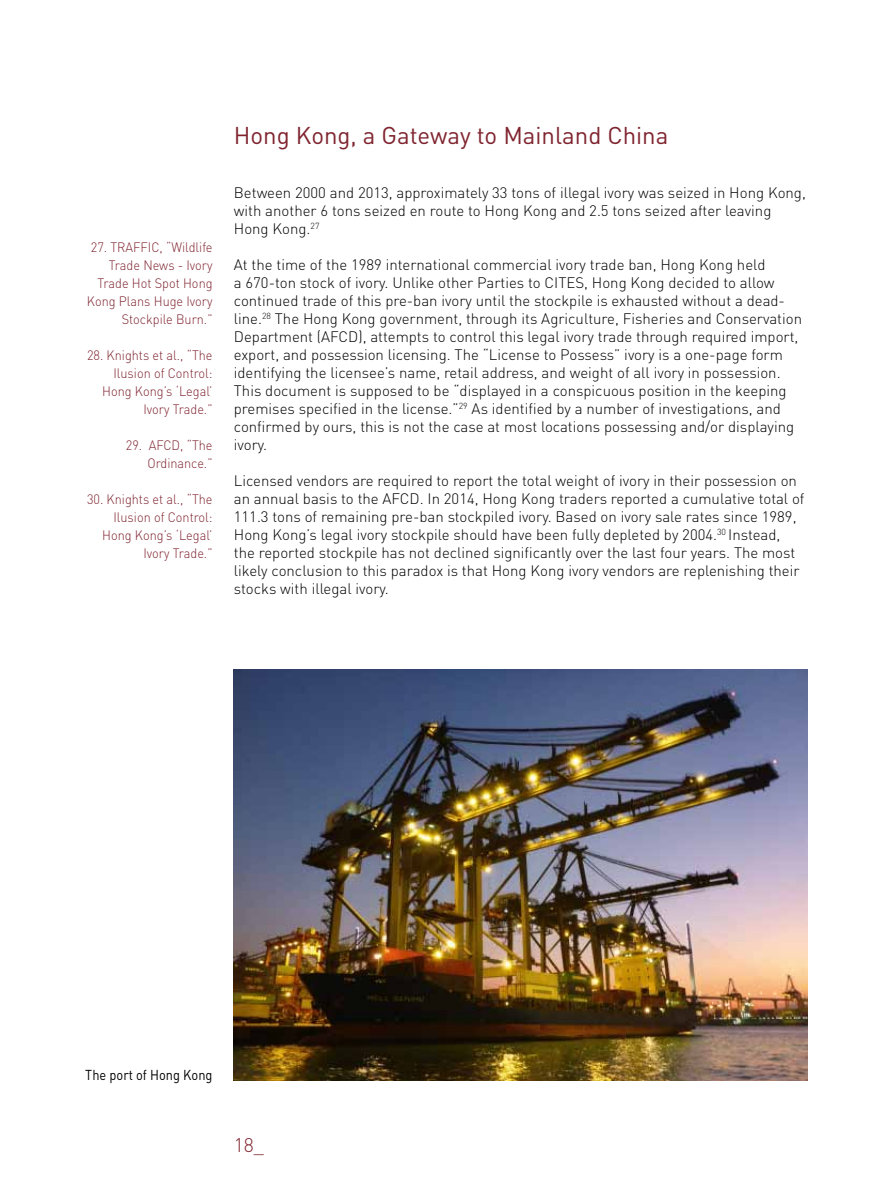
<style>
.page{position:relative;width:893px;height:1191px;background:#fff}
.page>*{position:absolute;margin:0;border:0;box-sizing:border-box;transform-origin:0 0}
.t1{font:24px "DIN";color:#7f242f}
.t2{font:300 19.5px "DIN";color:#7f242f}
.t3{font:300 15px/18px "DIN";color:#000}
.t4{font:14.25px "DIN";color:#000;scale:.9 1}
.t5{font:300 13.5px/18px "DIN";color:#7f242f;text-align:right;scale:.94 1}
</style>
<div class="page">
<img style="left:234px;top:669px;width:574px;height:411px">
<p class="t5" style="left:87px;top:238px;width:135px">27. TRAFFIC, “Wildlife<br>Trade News - Ivory<br>Trade Hot Spot Hong<br>Kong Plans Huge Ivory<br>Stockpile Burn.”</p>
<p class="t5" style="left:87px;top:346px;width:135px">28. Knights et al., “The<br>Ilusion of Control:<br>Hong Kong’s ‘Legal’<br>Ivory Trade.”</p>
<p class="t5" style="left:126px;top:436px;width:94px">29. AFCD, “The<br>Ordinance.”</p>
<p class="t5" style="left:87px;top:490px;width:135px">30. Knights et al., “The<br>Ilusion of Control:<br>Hong Kong’s ‘Legal’<br>Ivory Trade.”</p>
<h1 class="t1" style="left:234px;top:120px;width:436px">Hong Kong, a Gateway to Mainland China</h1>
<p class="t3" style="left:234px;top:183px;width:573px">Between 2000 and 2013, approximately 33 tons of illegal ivory was seized in Hong Kong, with another 6 tons seized en route to Hong Kong and 2.5 tons seized after leaving<br>Hong Kong.<sup>27</sup></p>
<p class="t3" style="left:234px;top:255px;width:570px">At the time of the 1989 international commercial ivory trade ban, Hong Kong held<br>a 670-ton stock of ivory. Unlike other Parties to CITES, Hong Kong decided to allow continued trade of this pre-ban ivory until the stockpile is exhausted without a dead&shy;line.<sup>28</sup> The Hong Kong government, through its Agriculture, Fisheries and Conservation Department (AFCD), attempts to control this legal ivory trade through required import, export, and possession licensing. The “License to Possess” ivory is a one-page form identifying the licensee’s name, retail address, and weight of all ivory in possession.<br>This document is supposed to be “displayed in a conspicuous position in the keeping premises specified in the license.”<sup>29</sup> As identified by a number of investigations, and confirmed by ours, this is not the case at most locations possessing and/or displaying ivory.</p>
<p class="t3" style="left:234px;top:471px;width:572px">Licensed vendors are required to report the total weight of ivory in their possession on an annual basis to the AFCD. In 2014, Hong Kong traders reported a cumulative total of 111.3 tons of remaining pre-ban stockpiled ivory. Based on ivory sale rates since 1989, Hong Kong’s legal ivory stockpile should have been fully depleted by 2004.<sup>30</sup> Instead, the reported stockpile has not declined significantly over the last four years. The most likely conclusion to this paradox is that Hong Kong ivory vendors are replenishing their stocks with illegal ivory.</p>
<p class="t4" style="left:85px;top:1066px;width:143px">The port of Hong Kong</p>
<h2 class="t2" style="left:234px;top:1133px;width:32px">18_</h2>
</div>
